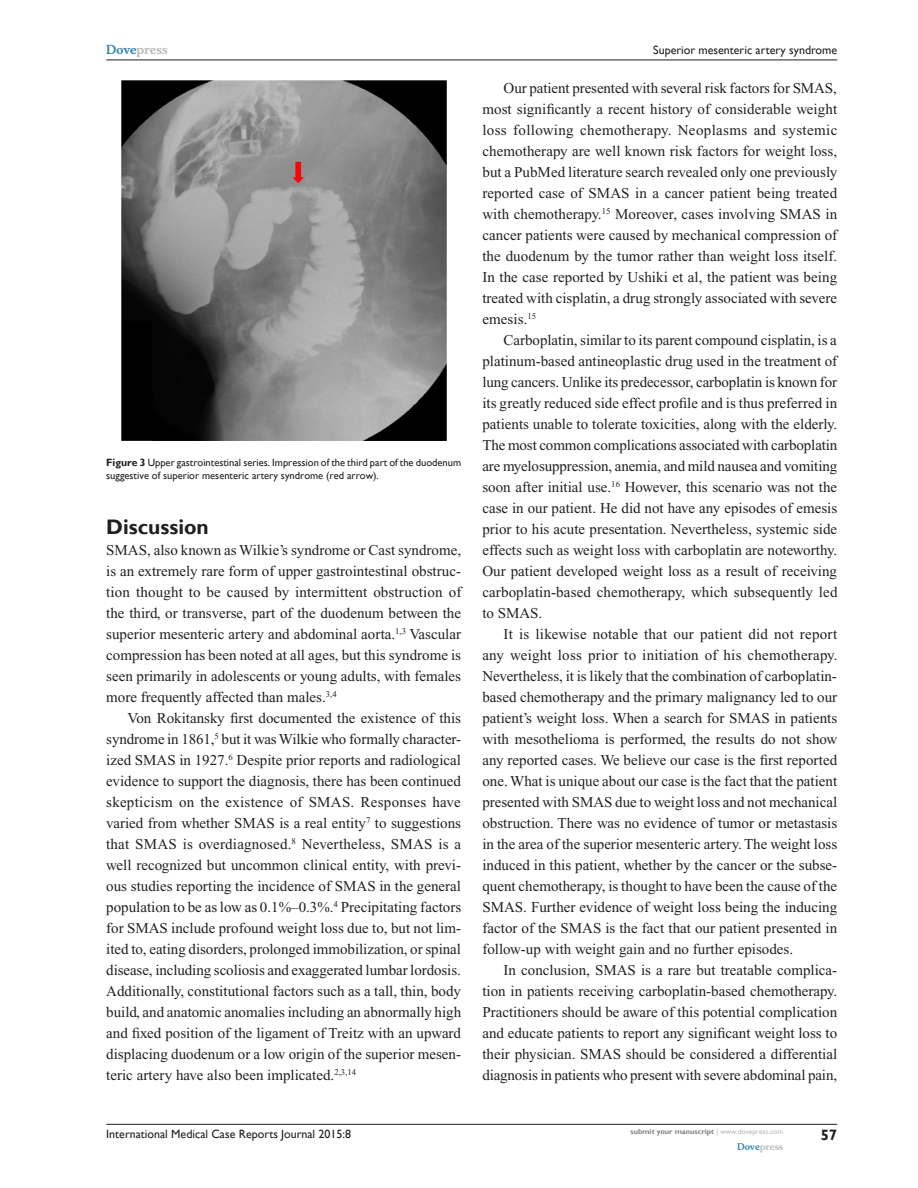
<style>
.page{position:relative;width:918px;height:1188px;background:#fff}
.page>*{position:absolute;margin:0;border:0;box-sizing:border-box;transform-origin:0 0}
.t1{font:700 21px "Gill Sans";color:#231f20}
.Tx{font:15px/21px "Times New Roman";color:#231f20;text-align:justify}
.TxF{font:15px/21px "Times New Roman";color:#231f20;text-align:justify}
.RunFolio-R{font:700 15px "Gill Sans";color:#231f20}
.RunF-R{font:12px "Gill Sans";color:#231f20}
.RunH-R{font:12px "Gill Sans";color:#231f20}
.RunH-Brand-R{font:700 12px "Musee";color:#b8b9bc}
.FC{font:10.5px/13.5px "Gill Sans";color:#231f20}
.RunF-Brand-R{font:700 9px "Musee";color:#b8b9bc}
.RunF-SubmityourMS-R{font:700 7.5px "Gill Sans";color:#808285}
.s1{color:#3485ae}
.s2{font-weight:700}
.s3{font-weight:400;color:#b8b9bc}
</style>
<div class="page">
<hr style="left:106px;top:1124px;width:731px;height:1px;background:#231f20">
<hr style="left:106px;top:60px;width:731px;height:1px;background:#231f20">
<img style="left:121px;top:81px;width:325px;height:360px">
<p class="RunH-Brand-R" style="left:106px;top:43px;width:63px"><span class="s1">Dove</span>press</p>
<p class="FC" style="left:106px;top:456px;width:356px"><span class="s2">Figure 3</span> Upper gastrointestinal series. Impression of the third part of the duodenum suggestive of superior mesenteric artery syndrome (red arrow).</p>
<h1 class="t1" style="left:106px;top:514px;width:104px">Discussion</h1>
<p class="TxF" style="left:106px;top:539px;width:357px">SMAS, also known as Wilkie’s syndrome or Cast syndrome, is an extremely rare form of upper gastrointestinal obstruc&shy;tion thought to be caused by intermittent obstruction of the third, or transverse, part of the duodenum between the superior mesenteric artery and abdominal aorta.<sup>1,3</sup> Vascular compression has been noted at all ages, but this syndrome is seen primarily in adolescents or young adults, with females more frequently affected than males.<sup>3,4</sup></p>
<p class="Tx" style="left:106px;top:707px;width:356px;text-indent:21px">Von Rokitansky first documented the existence of this syndrome in 1861,<sup>5</sup> but it was Wilkie who formally character&shy;ized SMAS in 1927.<sup>6</sup> Despite prior reports and radiological evidence to support the diagnosis, there has been continued skepticism on the existence of SMAS. Responses have varied from whether SMAS is a real entity<sup>7</sup> to suggestions that SMAS is overdiagnosed.<sup>8</sup> Nevertheless, SMAS is a well recognized but uncommon clinical entity, with previ&shy;ous studies reporting the incidence of SMAS in the general population to be as low as 0.1%–0.3%.<sup>4</sup> Precipitating factors for SMAS include profound weight loss due to, but not lim&shy;ited to, eating disorders, prolonged immobilization, or spinal disease, including scoliosis and exaggerated lumbar lordosis.<br>Additionally, constitutional factors such as a tall, thin, body build, and anatomic anomalies including an abnormally high and fixed position of the ligament of Treitz with an upward displacing duodenum or a low origin of the superior mesen&shy;teric artery have also been implicated.<sup>2,3,14</sup></p>
<p class="RunH-R" style="left:653px;top:43px;width:186px">Superior mesenteric artery syndrome</p>
<p class="Tx" style="left:482px;top:77px;width:357px;text-indent:21px">Our patient presented with several risk factors for SMAS, most significantly a recent history of considerable weight loss following chemotherapy. Neoplasms and systemic chemotherapy are well known risk factors for weight loss, but a PubMed literature search revealed only one previously reported case of SMAS in a cancer patient being treated with chemotherapy.<sup>15</sup> Moreover, cases involving SMAS in cancer patients were caused by mechanical compression of the duodenum by the tumor rather than weight loss itself.<br>In the case reported by Ushiki et al, the patient was being treated with cisplatin, a drug strongly associated with severe emesis.<sup>15</sup></p>
<p class="Tx" style="left:482px;top:329px;width:357px;text-indent:21px">Carboplatin, similar to its parent compound cisplatin, is a platinum-based antineoplastic drug used in the treatment of lung cancers. Unlike its predecessor, carboplatin is known for its greatly reduced side effect profile and is thus preferred in patients unable to tolerate toxicities, along with the elderly.<br>The most common complications associated with carboplatin are myelosuppression, anemia, and mild nausea and vomiting soon after initial use.<sup>16</sup> However, this scenario was not the case in our patient. He did not have any episodes of emesis prior to his acute presentation. Nevertheless, systemic side effects such as weight loss with carboplatin are noteworthy.<br>Our patient developed weight loss as a result of receiving carboplatin-based chemotherapy, which subsequently led to SMAS.</p>
<p class="Tx" style="left:482px;top:623px;width:357px;text-indent:21px">It is likewise notable that our patient did not report any weight loss prior to initiation of his chemotherapy.<br>Nevertheless, it is likely that the combination of carboplatin&shy;based chemotherapy and the primary malignancy led to our patient’s weight loss. When a search for SMAS in patients with mesothelioma is performed, the results do not show any reported cases. We believe our case is the first reported one. What is unique about our case is the fact that the patient presented with SMAS due to weight loss and not mechanical obstruction. There was no evidence of tumor or metastasis in the area of the superior mesenteric artery. The weight loss induced in this patient, whether by the cancer or the subse&shy;quent chemotherapy, is thought to have been the cause of the SMAS. Further evidence of weight loss being the inducing factor of the SMAS is the fact that our patient presented in follow-up with weight gain and no further episodes.</p>
<p class="Tx" style="left:482px;top:959px;width:356px;text-indent:21px">In conclusion, SMAS is a rare but treatable complica&shy;tion in patients receiving carboplatin-based chemotherapy.<br>Practitioners should be aware of this potential complication and educate patients to report any significant weight loss to their physician. SMAS should be considered a differential diagnosis in patients who present with severe abdominal pain,</p>
<p class="RunF-R" style="left:106px;top:1127px;width:246px">International Medical Case Reports Journal 2015:8</p>
<p class="RunF-SubmityourMS-R" style="left:631px;top:1127px;width:154px">submit your manuscript <span class="s3">| www.dovepress.com</span></p>
<p class="RunF-Brand-R" style="left:737px;top:1141px;width:48px"><span class="s1">Dove</span>press</p>
<p class="RunFolio-R" style="left:821px;top:1126px;width:18px">57</p>
</div>
